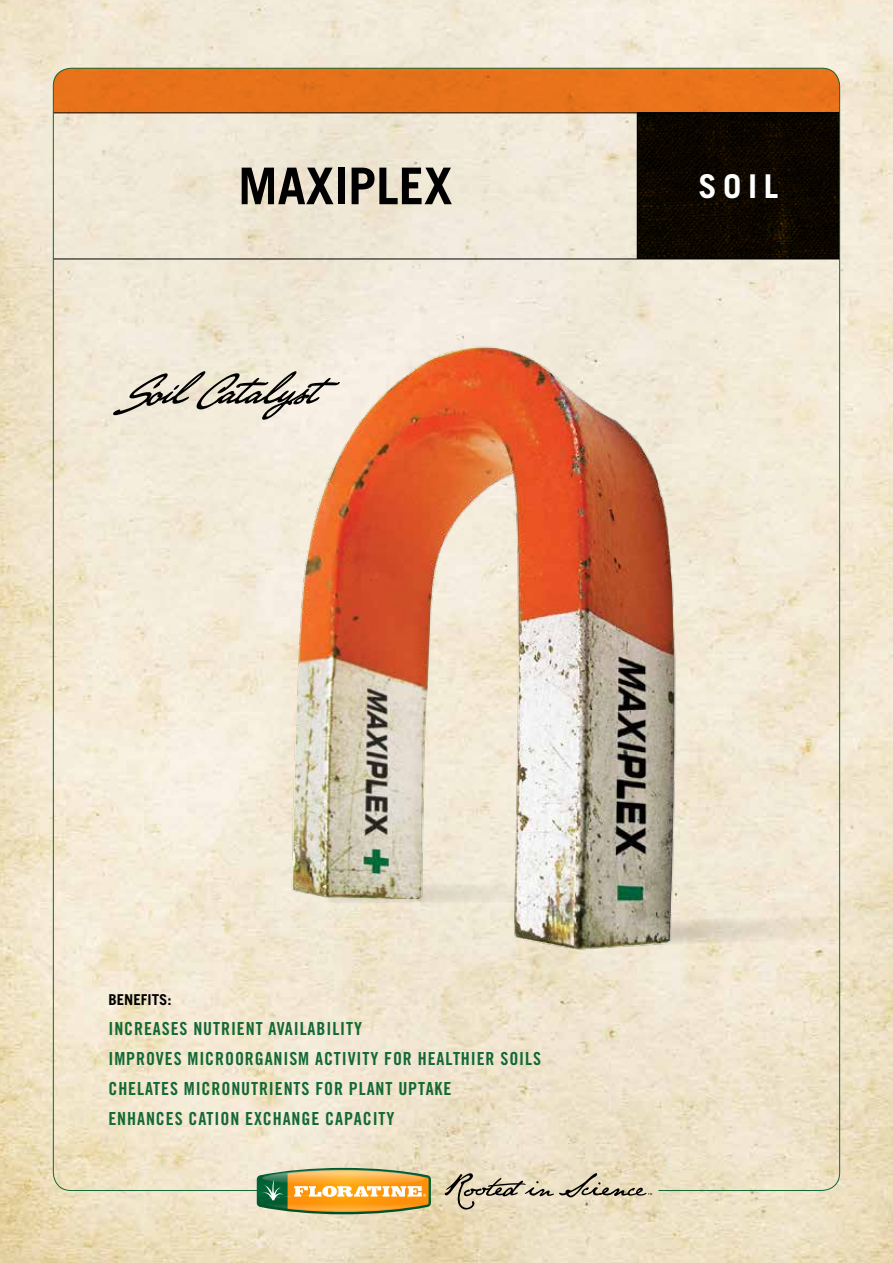
<style>
.page{position:relative;width:893px;height:1263px;background:#fff}
.page>*{position:absolute;margin:0;border:0;box-sizing:border-box;transform-origin:0 0}
.t1{font:700 50.7px "Trade Gothic LT Std";color:#000}
.t2{font:700 32.85px "Trade Gothic LT Std";color:#fff}
.t3{font:18px/30px "Trade Gothic LT Std Bd Cn 20";letter-spacing:.05em;color:#136936}
.t4{font:700 15px "Trade Gothic LT Std";color:#000}
</style>
<div class="page">
<img style="left:0;top:0;width:893px;height:1263px">
<div style="left:53px;top:68px;width:787px;height:45px;background:#e7721b"></div>
<svg style="left:638px;top:114px;width:200px;height:145px;background:#0c0700"></svg>
<hr style="left:53px;top:113px;width:787px;height:1px;background:#000">
<hr style="left:53px;top:259px;width:787px;height:1px;background:#000">
<hr style="left:637px;top:113px;width:1px;height:146px;background:#000">
<svg style="left:445px;top:1173px;width:207px;height:36px;background:#cdc1a7"></svg>
<img style="left:245px;top:1151px;width:198px;height:25px">
<img style="left:244px;top:1176px;width:199px;height:52px">
<svg style="left:257px;top:1168px;width:174px;height:46px;background:#c7a653"></svg>
<svg style="left:789px;top:914px;width:62px;height:35px;background:#ebe0ca"></svg>
<img style="left:231px;top:308px;width:558px;height:674px">
<svg style="left:113px;top:371px;width:227px;height:49px;background:#c5bfb1"></svg>
<h1 class="t1" style="left:238px;top:155px;width:216px">MAXIPLEX</h1>
<h2 class="t2" style="left:698px;top:166px;width:81px">SOIL</h2>
<p class="t4" style="left:108px;top:990px;width:65px">BENEFITS:</p>
<p class="t3" style="left:108px;top:1013px;width:434px">INCREASES NUTRIENT AVAILABILITY<br>IMPROVES MICROORGANISM ACTIVITY FOR HEALTHIER SOILS CHELATES MICRONUTRIENTS FOR PLANT UPTAKE<br>ENHANCES CATION EXCHANGE CAPACITY</p>
</div>
